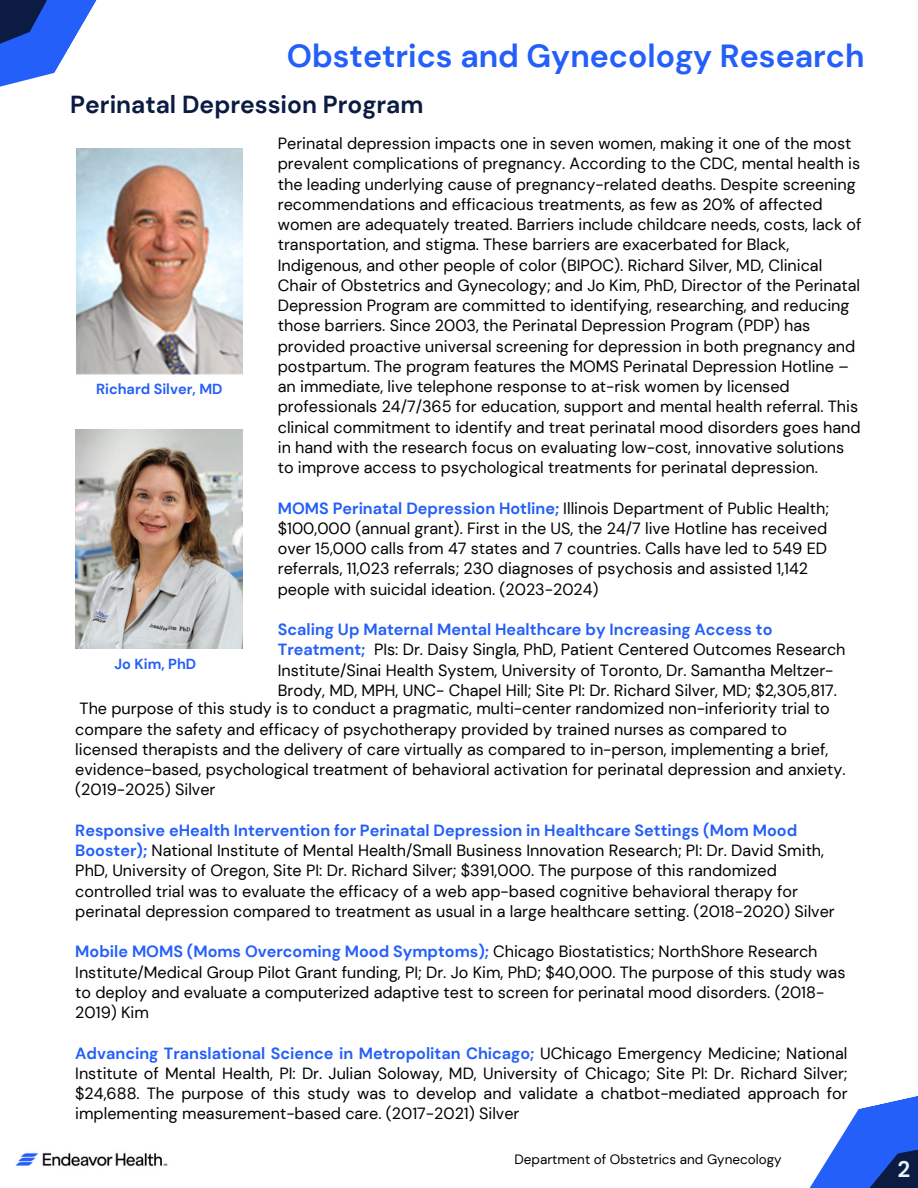
<style>
.page{position:relative;width:918px;height:1188px;background:#fff}
.page>*{position:absolute;margin:0;border:0;box-sizing:border-box;transform-origin:0 0}
.t1{font:700 31.95px "DM Sans";color:#235ff8}
.t2{font:700 24.6px "DM Sans";color:#0b1b42}
.t3{font:700 22.5px "DM Sans";color:#e1f5fc}
.t4{font:16.2px/20.2px "DM Sans";color:#000}
.t5{font:700 14.55px "DM Sans";color:#235ff8}
.t6{font:13.5px "DM Sans";color:#000}
.s1{font-weight:700;color:#235ff8}
</style>
<div class="page">
<svg style="left:809px;top:1096px;width:109px;height:92px;fill:#235ff8"></svg>
<svg style="left:0;top:0;width:243px;height:149px"></svg>
<img style="left:76px;top:149px;width:167px;height:226px">
<img style="left:75px;top:429px;width:168px;height:220px">
<img style="left:15px;top:1152px;width:153px;height:15px">
<h3 class="t1" style="left:287px;top:36px;width:579px">Obstetrics and Gynecology Research</h3>
<h3 class="t2" style="left:70px;top:89px;width:355px">Perinatal Depression Program</h3>
<h3 class="t5" style="left:96px;top:380px;width:128px">Richard Silver, MD</h3>
<h3 class="t5" style="left:115px;top:655px;width:83px">Jo Kim, PhD</h3>
<p class="t4" style="left:278px;top:133px;width:585px">Perinatal depression impacts one in seven women, making it one of the most prevalent complications of pregnancy. According to the CDC, mental health is the leading underlying cause of pregnancy-related deaths. Despite screening recommendations and efficacious treatments, as few as 20% of affected women are adequately treated. Barriers include childcare needs, costs, lack of transportation, and stigma. These barriers are exacerbated for Black, Indigenous, and other people of color (BIPOC). Richard Silver, MD, Clinical Chair of Obstetrics and Gynecology; and Jo Kim, PhD, Director of the Perinatal Depression Program are committed to identifying, researching, and reducing those barriers. Since 2003, the Perinatal Depression Program (PDP) has provided proactive universal screening for depression in both pregnancy and postpartum. The program features the MOMS Perinatal Depression Hotline – an immediate, live telephone response to at-risk women by licensed professionals 24/7/365 for education, support and mental health referral. This clinical commitment to identify and treat perinatal mood disorders goes hand in hand with the research focus on evaluating low-cost, innovative solutions to improve access to psychological treatments for perinatal depression.</p>
<h1 class="t4" style="left:278px;top:498px;width:553px"><span class="s1">MOMS Perinatal Depression Hotline;</span> Illinois Department of Public Health; $100,000 (annual grant). First in the US, the 24/7 live Hotline has received over 15,000 calls from 47 states and 7 countries. Calls have led to 549 ED referrals, 11,023 referrals; 230 diagnoses of psychosis and assisted 1,142 people with suicidal ideation. (2023-2024)</h1>
<h2 class="t4" style="left:278px;top:619px;width:569px"><span class="s1">Scaling Up Maternal Mental Healthcare by Increasing Access to Treatment;</span> PIs: Dr. Daisy Singla, PhD, Patient Centered Outcomes Research Institute/Sinai Health System, University of Toronto, Dr. Samantha Meltzer-Brody, MD, MPH, UNC- Chapel Hill; Site PI: Dr. Richard Silver, MD; $2,305,817.</h2>
<p class="t4" style="left:75px;top:699px;width:772px">The purpose of this study is to conduct a pragmatic, multi-center randomized non-inferiority trial to compare the safety and efficacy of psychotherapy provided by trained nurses as compared to licensed therapists and the delivery of care virtually as compared to in-person, implementing a brief, evidence-based, psychological treatment of behavioral activation for perinatal depression and anxiety. (2019-2025) Silver</p>
<h4 class="t4" style="left:75px;top:820px;width:761px"><span class="s1">Responsive eHealth Intervention for Perinatal Depression in Healthcare Settings (Mom Mood Booster);</span> National Institute of Mental Health/Small Business Innovation Research; PI: Dr. David Smith, PhD, University of Oregon, Site PI: Dr. Richard Silver; $391,000. The purpose of this randomized controlled trial was to evaluate the efficacy of a web app-based cognitive behavioral therapy for perinatal depression compared to treatment as usual in a large healthcare setting. (2018-2020) Silver</h4>
<p class="t4" style="left:75px;top:942px;width:772px"><span class="s1">Mobile MOMS (Moms Overcoming Mood Symptoms);</span> Chicago Biostatistics; NorthShore Research Institute/Medical Group Pilot Grant funding, PI; Dr. Jo Kim, PhD; $40,000. The purpose of this study was to deploy and evaluate a computerized adaptive test to screen for perinatal mood disorders. (2018- 2019) Kim</p>
<h4 class="t4" style="left:75px;top:1043px;width:774px;text-align:justify"><span class="s1">Advancing Translational Science in Metropolitan Chicago;</span> UChicago Emergency Medicine; National Institute of Mental Health, PI: Dr. Julian Soloway, MD, University of Chicago; Site PI: Dr. Richard Silver; $24,688. The purpose of this study was to develop and validate a chatbot-mediated approach for implementing measurement-based care. (2017-2021) Silver</h4>
<p class="t6" style="left:515px;top:1151px;width:269px">Department of Obstetrics and Gynecology</p>
<h3 class="t3" style="left:898px;top:1155px;width:14px">2</h3>
</div>
